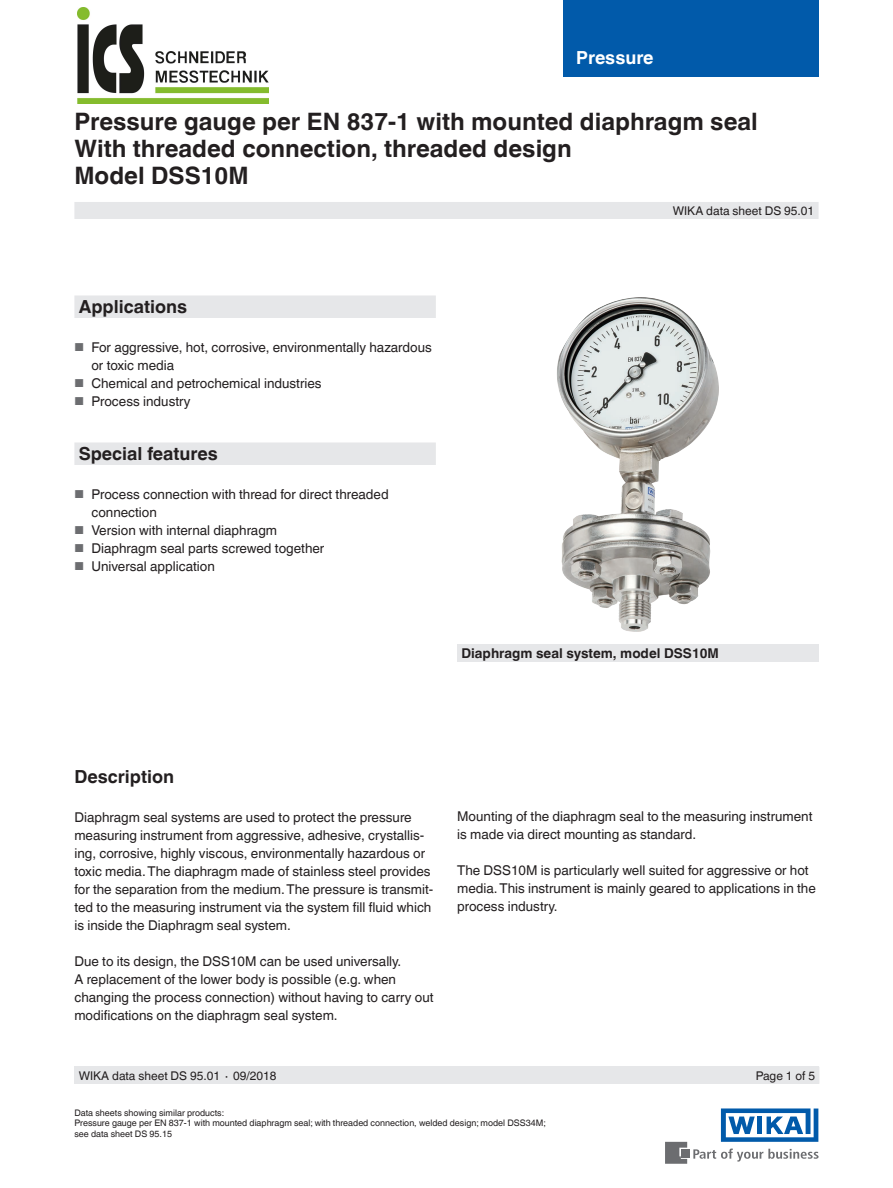
<style>
.page{position:relative;width:893px;height:1188px;background:#fff}
.page>*{position:absolute;margin:0;border:0;box-sizing:border-box;transform-origin:0 0}
.t1{font:700 24px/27px "Helvetica World";color:#231f20}
.t2{font:700 18px "Helvetica World";color:#231f20}
.t3{font:700 18px "Helvetica World";color:#fff}
.t4{font:13.5px/18px "Helvetica World";color:#231f20}
.t5{font:700 13.5px "Helvetica World";color:#231f20}
.t6{font:12px "Helvetica World";color:#231f20}
.t7{font:9px/10.5px "Helvetica World";color:#231f20}
.s1{font-size:11.55px;color:#6c6d70}
</style>
<div class="page">
<svg style="left:693px;top:1149px;width:126px;height:13px"></svg>
<div style="left:682px;top:1150px;width:8px;height:8px;background:#6c6d70"></div>
<svg style="left:665px;top:1142px;width:22px;height:22px"></svg>
<svg style="left:721px;top:1108px;width:97px;height:34px"></svg>
<div style="left:563px;top:0;width:256px;height:76px;background:#015aaa"></div>
<div style="left:74px;top:202px;width:745px;height:17px;background:#e6e7e9"></div>
<div style="left:74px;top:1066px;width:745px;height:18px;background:#e6e7e9"></div>
<div style="left:74px;top:295px;width:362px;height:23px;background:#e6e7e9"></div>
<div style="left:74px;top:442px;width:362px;height:23px;background:#e6e7e9"></div>
<div style="left:457px;top:644px;width:362px;height:18px;background:#e6e7e9"></div>
<img style="left:557px;top:297px;width:162px;height:335px">
<img style="left:77px;top:8px;width:191px;height:95px">
<h2 class="t3" style="left:576px;top:47px;width:79px">Pressure</h2>
<h1 class="t1" style="left:74px;top:108px;width:685px">Pressure gauge per EN 837-1 with mounted diaphragm seal<br>With threaded connection, threaded design<br>Model DSS10M</h1>
<p class="t6" style="left:673px;top:204px;width:143px">WIKA data sheet DS 95.01</p>
<h2 class="t2" style="left:79px;top:296px;width:110px">Applications</h2>
<p class="t4" style="left:91px;top:338px;width:342px;text-indent:-17px"><span class="s1">■</span> For aggressive, hot, corrosive, environmentally hazardous or toxic media</p>
<p class="t4" style="left:74px;top:374px;width:249px"><span class="s1">■</span> Chemical and petrochemical industries</p>
<p class="t4" style="left:74px;top:392px;width:118px"><span class="s1">■</span> Process industry</p>
<h2 class="t2" style="left:79px;top:443px;width:141px">Special features</h2>
<p class="t4" style="left:91px;top:485px;width:299px;text-indent:-17px"><span class="s1">■</span> Process connection with thread for direct threaded connection</p>
<p class="t4" style="left:74px;top:521px;width:204px"><span class="s1">■</span> Version with internal diaphragm</p>
<p class="t4" style="left:74px;top:539px;width:251px"><span class="s1">■</span> Diaphragm seal parts screwed together</p>
<p class="t4" style="left:74px;top:557px;width:142px"><span class="s1">■</span> Universal application</p>
<p class="t5" style="left:461px;top:645px;width:259px">Diaphragm seal system, model DSS10M</p>
<h2 class="t2" style="left:74px;top:766px;width:101px">Description</h2>
<p class="t4" style="left:74px;top:808px;width:360px">Diaphragm seal systems are used to protect the pressure measuring instrument from aggressive, adhesive, crystallis&shy;ing, corrosive, highly viscous, environmentally hazardous or toxic media. The diaphragm made of stainless steel provides for the separation from the medium. The pressure is transmit&shy;ted to the measuring instrument via the system fill fluid which is inside the Diaphragm seal system.</p>
<p class="t4" style="left:74px;top:952px;width:361px">Due to its design, the DSS10M can be used universally.<br>A replacement of the lower body is possible (e.g. when changing the process connection) without having to carry out modifications on the diaphragm seal system.</p>
<p class="t4" style="left:457px;top:808px;width:357px">Mounting of the diaphragm seal to the measuring instrument is made via direct mounting as standard.</p>
<p class="t4" style="left:457px;top:862px;width:360px">The DSS10M is particularly well suited for aggressive or hot media. This instrument is mainly geared to applications in the process industry.</p>
<p class="t6" style="left:79px;top:1068px;width:199px">WIKA data sheet DS 95.01 ∙ 09/2018</p>
<p class="t6" style="left:756px;top:1068px;width:61px">Page 1 of 5</p>
<p class="t7" style="left:74px;top:1107px;width:473px">Data sheets showing similar products:<br>Pressure gauge per EN 837-1 with mounted diaphragm seal; with threaded connection, welded design; model DSS34M; see data sheet DS 95.15</p>
</div>
